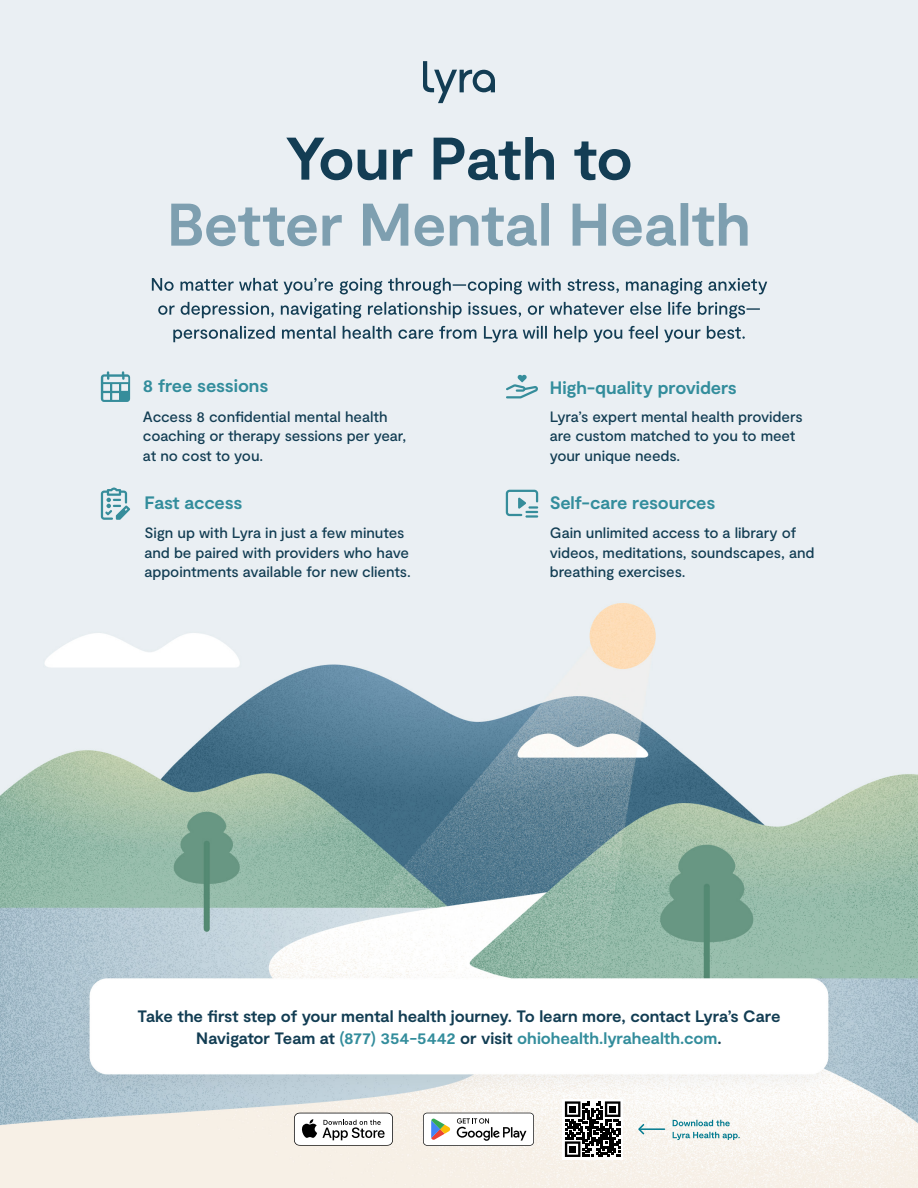
<style>
.page{position:relative;width:918px;height:1188px;background:#fff}
.page>*{position:absolute;margin:0;border:0;box-sizing:border-box;transform-origin:0 0}
.t1{font:700 18px "Moderat";letter-spacing:-.01em;color:#338d9c}
.t2{font:700 16.5px/22.5px "Moderat";letter-spacing:-.005em;color:#123d53;text-align:center}
.t3{font:500 15px/19.5px "Moderat";letter-spacing:-.005em;color:#123d53}
.s1{color:#338d9c}
</style>
<div class="page">
<img style="left:0;top:0;width:918px;height:1188px">
<hr style="left:641px;top:1128px;width:24px;height:2px;background:#017a8f">
<svg style="left:637px;top:1123px;width:9px;height:13px"></svg>
<svg style="left:673px;top:1120px;width:67px;height:20px"></svg>
<svg style="left:423px;top:1113px;width:111px;height:33px"></svg>
<svg style="left:294px;top:1113px;width:99px;height:33px"></svg>
<svg style="left:506px;top:490px;width:32px;height:28px"></svg>
<svg style="left:101px;top:488px;width:29px;height:32px"></svg>
<svg style="left:506px;top:375px;width:32px;height:23px"></svg>
<svg style="left:101px;top:371px;width:29px;height:31px"></svg>
<svg style="left:152px;top:278px;width:615px;height:64px;background:#c3cfd6"></svg>
<svg style="left:286px;top:137px;width:344px;height:43px;background:#9eb0ba"></svg>
<svg style="left:171px;top:203px;width:577px;height:43px;background:#beced8"></svg>
<svg style="left:423px;top:61px;width:72px;height:42px;background:#b1c0c9"></svg>
<div style="left:563px;top:1099px;width:60px;height:60px;background:#fff"></div>
<svg style="left:565px;top:1101px;width:56px;height:56px"></svg>
<div style="left:569px;top:1106px;width:7px;height:7px;background:#000"></div>
<div style="left:609px;top:1106px;width:7px;height:7px;background:#000"></div>
<div style="left:569px;top:1146px;width:7px;height:7px;background:#000"></div>
<p class="t1" style="left:143px;top:376px;width:127px">8 free sessions</p>
<p class="t3" style="left:143px;top:407px;width:265px">Access 8 confidential mental health coaching or therapy sessions per year, at no cost to you.</p>
<p class="t1" style="left:550px;top:377px;width:189px">High-quality providers</p>
<p class="t3" style="left:550px;top:407px;width:254px">Lyra’s expert mental health providers are custom matched to you to meet your unique needs.</p>
<p class="t1" style="left:144px;top:492px;width:100px">Fast access</p>
<p class="t1" style="left:550px;top:492px;width:167px">Self-care resources</p>
<p class="t3" style="left:144px;top:524px;width:268px">Sign up with Lyra in just a few minutes and be paired with providers who have appointments available for new clients.</p>
<p class="t3" style="left:550px;top:524px;width:266px">Gain unlimited access to a library of videos, meditations, soundscapes, and breathing exercises.</p>
<p class="t2" style="left:137px;top:1006px;width:645px">Take the first step of your mental health journey. To learn more, contact Lyra’s Care<br>Navigator Team at <span class="s1">(877) 354-5442</span> or visit <span class="s1">ohiohealth.lyrahealth.com</span>.</p>
</div>
